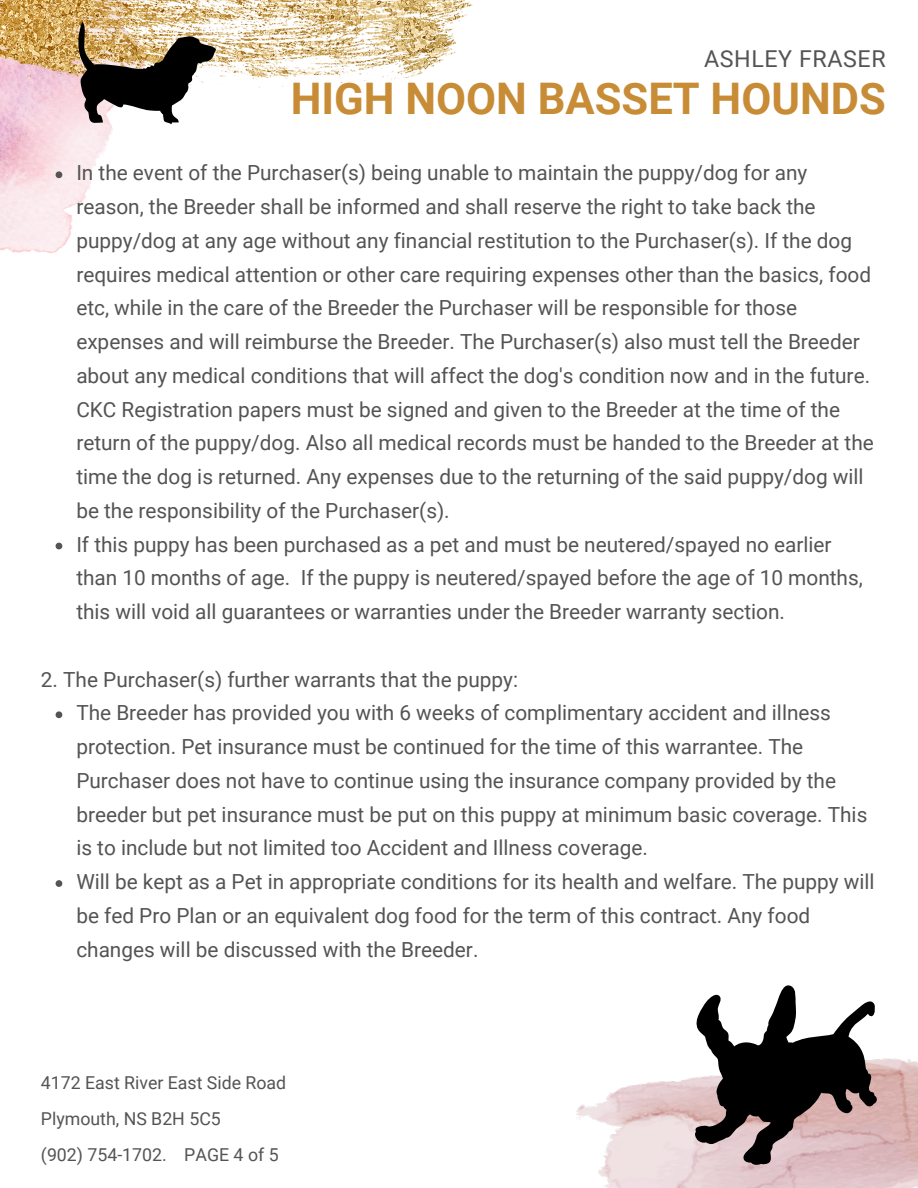
<style>
.page{position:relative;width:918px;height:1188px;background:#fff}
.page>*{position:absolute;margin:0;border:0;box-sizing:border-box;transform-origin:0 0}
.t1{font:700 43.5px "Roboto";color:#c78c35}
.t2{font:23.25px "Roboto";letter-spacing:.025em;color:#545454}
.t3{font:20.85px/33.8px "Roboto";color:#545454}
.t4{font:17.7px/36px "Roboto";color:#545454}
</style>
<div class="page">
<img style="left:0;top:0;width:473px;height:253px">
<svg style="left:56px;top:171px;width:6px;height:7px"></svg>
<svg style="left:56px;top:543px;width:6px;height:6px"></svg>
<svg style="left:56px;top:711px;width:6px;height:7px"></svg>
<svg style="left:56px;top:880px;width:6px;height:7px"></svg>
<svg style="left:78px;top:22px;width:138px;height:102px"></svg>
<img style="left:576px;top:1058px;width:342px;height:130px">
<svg style="left:694px;top:985px;width:183px;height:180px"></svg>
<p class="t2" style="left:704px;top:46px;width:183px">ASHLEY FRASER</p>
<h1 class="t1" style="left:291px;top:73px;width:597px">HIGH NOON BASSET HOUNDS</h1>
<p class="t3" style="left:76px;top:156px;width:799px">In the event of the Purchaser(s) being unable to maintain the puppy/dog for any reason, the Breeder shall be informed and shall reserve the right to take back the puppy/dog at any age without any financial restitution to the Purchaser(s). If the dog requires medical attention or other care requiring expenses other than the basics, food etc, while in the care of the Breeder the Purchaser will be responsible for those expenses and will reimburse the Breeder. The Purchaser(s) also must tell the Breeder about any medical conditions that will affect the dog's condition now and in the future.<br>CKC Registration papers must be signed and given to the Breeder at the time of the return of the puppy/dog. Also all medical records must be handed to the Breeder at the time the dog is returned. Any expenses due to the returning of the said puppy/dog will be the responsibility of the Purchaser(s).<br>If this puppy has been purchased as a pet and must be neutered/spayed no earlier than 10 months of age. If the puppy is neutered/spayed before the age of 10 months, this will void all guarantees or warranties under the Breeder warranty section.</p>
<p class="t3" style="left:41px;top:663px;width:479px">2. The Purchaser(s) further warrants that the puppy:</p>
<p class="t3" style="left:76px;top:696px;width:800px">The Breeder has provided you with 6 weeks of complimentary accident and illness protection. Pet insurance must be continued for the time of this warrantee. The Purchaser does not have to continue using the insurance company provided by the breeder but pet insurance must be put on this puppy at minimum basic coverage. This is to include but not limited too Accident and Illness coverage.<br>Will be kept as a Pet in appropriate conditions for its health and welfare. The puppy will be fed Pro Plan or an equivalent dog food for the term of this contract. Any food changes will be discussed with the Breeder.</p>
<p class="t4" style="left:41px;top:1065px;width:247px">4172 East River East Side Road<br>Plymouth, NS B2H 5C5<br>(902) 754-1702. PAGE 4 of 5</p>
</div>
